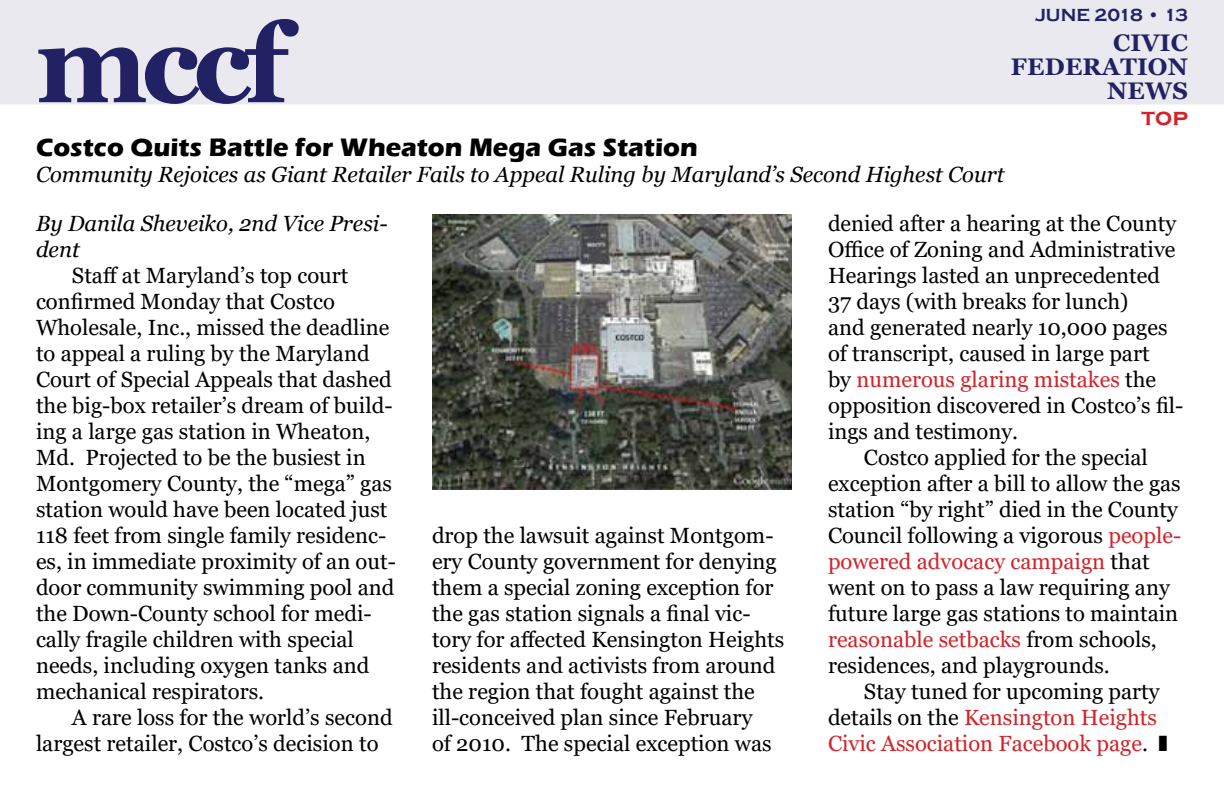
<style>
.page{position:relative;width:1224px;height:792px;background:#fff}
.page>*{position:absolute;margin:0;border:0;box-sizing:border-box;transform-origin:0 0}
.t1{font:700 110px "Georgia";color:#212163}
.t2{font:700 26px "Eras ITC";color:#000}
.t3{font:700 24px/24px "Georgia";letter-spacing:.01em;color:#212163;text-align:right}
.t4{font:700 24px "Copperplate Gothic";color:#d2232a}
.t5{font:22px/26px "Georgia";color:#000}
.t6{font:22px "Georgia";color:#d2232a}
.t7{font:italic 22px/26px "Georgia";color:#000}
.t8{font:700 18px "Copperplate Gothic";color:#212163}
.s1{color:#000}
.s2{color:#d2232a}
</style>
<div class="page">
<div style="left:0;top:0;width:1224px;height:104px;background:#e9e9ef"></div>
<img style="left:432px;top:214px;width:360px;height:276px">
<h1 class="t1" style="left:36px;top:-7px;width:264px">MCCF</h1>
<p class="t8" style="left:1035px;top:5px;width:154px">JUNE 2018 • 13</p>
<p class="t3" style="left:1011px;top:30px;width:179px">CIVIC<br>FEDERATION<br>NEWS</p>
<p class="t4" style="left:1142px;top:104px;width:48px">TOP</p>
<p class="t2" style="left:36px;top:133px;width:663px">Costco Quits Battle for Wheaton Mega Gas Station</p>
<p class="t7" style="left:36px;top:162px;width:970px">Community Rejoices as Giant Retailer Fails to Appeal Ruling by Maryland’s Second Highest Court</p>
<p class="t7" style="left:36px;top:210px;width:353px">By Danila Sheveiko, 2nd Vice Presi&shy;dent</p>
<p class="t5" style="left:36px;top:263px;width:361px;text-indent:36px">Staff at Maryland’s top court confirmed Monday that Costco Wholesale, Inc., missed the deadline to appeal a ruling by the Maryland Court of Special Appeals that dashed the big-box retailer’s dream of build&shy;ing a large gas station in Wheaton, Md. Projected to be the busiest in Montgomery County, the “mega” gas station would have been located just 118 feet from single family residenc&shy;es, in immediate proximity of an out&shy;door community swimming pool and the Down-County school for medi&shy;cally fragile children with special needs, including oxygen tanks and mechanical respirators.</p>
<p class="t5" style="left:36px;top:705px;width:358px;text-indent:36px">A rare loss for the world’s second largest retailer, Costco’s decision to</p>
<p class="t5" style="left:828px;top:211px;width:350px">denied after a hearing at the County</p>
<p class="t5" style="left:828px;top:237px;width:349px">Office of Zoning and Administrative</p>
<p class="t5" style="left:828px;top:263px;width:334px">Hearings lasted an unprecedented</p>
<p class="t5" style="left:828px;top:289px;width:302px">37 days (with breaks for lunch)</p>
<p class="t5" style="left:828px;top:315px;width:341px">and generated nearly 10,000 pages</p>
<p class="t5" style="left:828px;top:341px;width:323px">of transcript, caused in large part</p>
<p class="t6" style="left:828px;top:366px;width:330px"><span class="s1">by</span> numerous glaring mistakes <span class="s1">the</span></p>
<p class="t5" style="left:828px;top:393px;width:357px">opposition discovered in Costco’s fil-</p>
<p class="t5" style="left:828px;top:419px;width:192px">ings and testimony.</p>
<p class="t5" style="left:864px;top:445px;width:285px">Costco applied for the special</p>
<p class="t5" style="left:828px;top:471px;width:354px">exception after a bill to allow the gas</p>
<p class="t5" style="left:828px;top:497px;width:351px">station “by right” died in the County</p>
<p class="t5" style="left:828px;top:523px;width:355px">Council following a vigorous <span class="s2">people-</span></p>
<p class="t6" style="left:828px;top:548px;width:323px">powered advocacy campaign <span class="s1">that</span></p>
<p class="t5" style="left:828px;top:575px;width:343px">went on to pass a law requiring any</p>
<p class="t5" style="left:828px;top:601px;width:352px">future large gas stations to maintain</p>
<p class="t6" style="left:828px;top:626px;width:330px">reasonable setbacks <span class="s1">from schools,</span></p>
<p class="t5" style="left:828px;top:653px;width:283px">residences, and playgrounds.</p>
<p class="t5" style="left:864px;top:679px;width:297px">Stay tuned for upcoming party</p>
<p class="t6" style="left:828px;top:704px;width:330px"><span class="s1">details on the</span> Kensington Heights</p>
<p class="t6" style="left:828px;top:730px;width:322px">Civic Association Facebook page<span class="s1">.</span></p>
<p class="t5" style="left:432px;top:523px;width:354px">drop the lawsuit against Montgom&shy;ery County government for denying them a special zoning exception for the gas station signals a final vic&shy;tory for affected Kensington Heights residents and activists from around the region that fought against the ill-conceived plan since February<br>of 2010. The special exception was</p>
</div>
